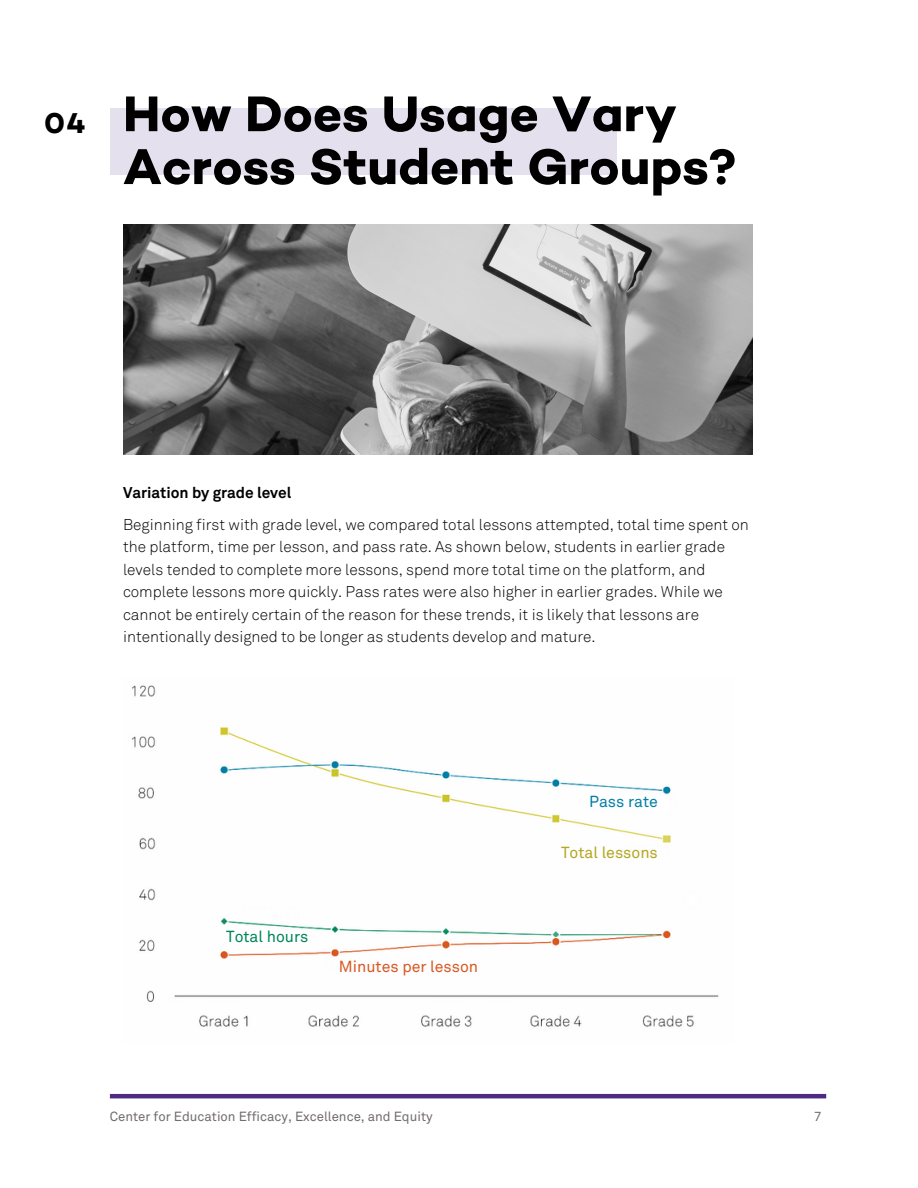
<style>
.page{position:relative;width:918px;height:1188px;background:#fff}
.page>*{position:absolute;margin:0;border:0;box-sizing:border-box;transform-origin:0 0}
.t1{font:700 51px/52.8px "Campton";color:#000}
.t2{font:700 29.25px "Campton";color:#000}
.t3{font:15.9px "Akkurat Pro";color:#d85820}
.t4{font:15.9px "Akkurat Pro";color:#b4a61d}
.t5{font:15.9px "Akkurat Pro";color:#008656}
.t6{font:15.9px "Akkurat Pro";color:#007fa4}
.t7{font:300 15.45px/22.5px "Akkurat Pro";color:#000}
.t8{font:700 15.45px "Akkurat Pro";color:#000}
.t9{font:13.2px "Akkurat Pro";color:#716c6b}
</style>
<div class="page">
<hr style="left:110px;top:1094px;width:716px;height:4px;background:#4e2a84">
<img style="left:132px;top:685px;width:587px;height:342px">
<div style="left:110px;top:108px;width:506px;height:66px;background:#e4e0ee"></div>
<img style="left:123px;top:225px;width:629px;height:229px">
<h2 class="t2" style="left:44px;top:106px;width:43px">04</h2>
<h1 class="t1" style="left:123px;top:87px;width:615px">How Does Usage Vary<br>Across Student Groups?</h1>
<p class="t8" style="left:123px;top:486px;width:170px">Variation by grade level</p>
<p class="t7" style="left:123px;top:514px;width:627px">Beginning first with grade level, we compared total lessons attempted, total time spent on the platform, time per lesson, and pass rate. As shown below, students in earlier grade levels tended to complete more lessons, spend more total time on the platform, and complete lessons more quickly. Pass rates were also higher in earlier grades. While we cannot be entirely certain of the reason for these trends, it is likely that lessons are intentionally designed to be longer as students develop and mature.</p>
<p class="t5" style="left:226px;top:930px;width:84px">Total hours</p>
<p class="t3" style="left:339px;top:960px;width:141px">Minutes per lesson</p>
<p class="t6" style="left:589px;top:795px;width:70px">Pass rate</p>
<p class="t4" style="left:561px;top:845px;width:98px">Total lessons</p>
<p class="t9" style="left:110px;top:1110px;width:324px">Center for Education Efficacy, Excellence, and Equity</p>
<p class="t9" style="left:814px;top:1110px;width:9px">7</p>
</div>
